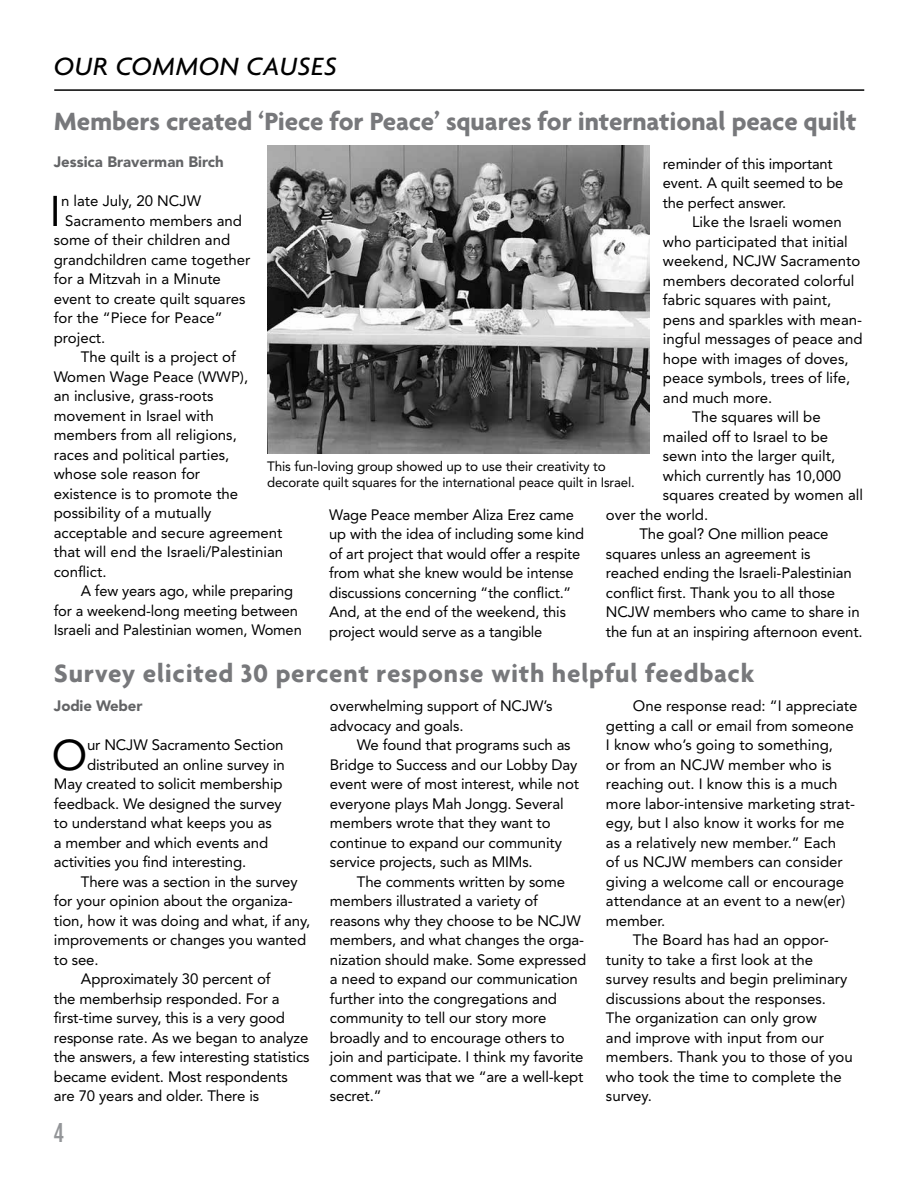
<style>
.page{position:relative;width:918px;height:1188px;background:#fff}
.page>*{position:absolute;margin:0;border:0;box-sizing:border-box;transform-origin:0 0}
.t1{font:42.6px "Avenir";color:#000}
.t2{font:700 27px "Agenda";color:#77787b}
.t3{font:700 27px "Agenda";letter-spacing:.025em;color:#77787b}
.t4{font:italic 500 27px "Agenda";letter-spacing:.02em;color:#000}
.t5{font:500 27px "Gotham Condensed";color:#939598}
.t6{font:15px/19.5px "Avenir";letter-spacing:-.01em;color:#000}
.t7{font:900 15px "Avenir";color:#636466}
.t8{font:13.5px/16.2px "Avenir";letter-spacing:-.01em;color:#000}
</style>
<div class="page">
<hr style="left:54px;top:89px;width:810px;height:2px;background:#000">
<img style="left:267px;top:145px;width:382px;height:309px">
<h2 class="t4" style="left:54px;top:49px;width:285px">OUR COMMON CAUSES</h2>
<h2 class="t2" style="left:54px;top:105px;width:804px">Members created ‘Piece for Peace’ squares for international peace quilt</h2>
<p class="t7" style="left:54px;top:153px;width:172px">Jessica Braverman Birch</p>
<h1 class="t1" style="left:50px;top:186px;width:13px">I</h1>
<p class="t6" style="left:61px;top:191px;width:142px">n late July, 20 NCJW</p>
<p class="t6" style="left:663px;top:154px;width:182px">reminder of this important event. A quilt seemed to be the perfect answer.</p>
<p class="t6" style="left:692px;top:212px;width:151px">Like the Israeli women</p>
<p class="t6" style="left:663px;top:232px;width:187px">who participated that initial</p>
<p class="t6" style="left:663px;top:251px;width:199px">weekend, NCJW Sacramento</p>
<p class="t6" style="left:663px;top:271px;width:193px">members decorated colorful</p>
<p class="t6" style="left:663px;top:290px;width:170px">fabric squares with paint,</p>
<p class="t6" style="left:663px;top:310px;width:201px">pens and sparkles with mean-</p>
<p class="t6" style="left:663px;top:329px;width:201px">ingful messages of peace and</p>
<p class="t6" style="left:663px;top:349px;width:187px">hope with images of doves,</p>
<p class="t6" style="left:663px;top:368px;width:189px">peace symbols, trees of life,</p>
<p class="t6" style="left:663px;top:388px;width:111px">and much more.</p>
<p class="t6" style="left:692px;top:407px;width:130px">The squares will be</p>
<p class="t6" style="left:663px;top:427px;width:167px">mailed off to Israel to be</p>
<p class="t6" style="left:663px;top:446px;width:174px">sewn into the larger quilt,</p>
<p class="t6" style="left:663px;top:466px;width:180px">which currently has 10,000</p>
<p class="t6" style="left:663px;top:485px;width:202px">squares created by women all</p>
<p class="t6" style="left:606px;top:505px;width:104px">over the world.</p>
<p class="t6" style="left:639px;top:524px;width:191px">The goal? One million peace</p>
<p class="t6" style="left:606px;top:544px;width:206px">squares unless an agreement is</p>
<p class="t6" style="left:606px;top:563px;width:247px">reached ending the Israeli-Palestinian</p>
<p class="t6" style="left:606px;top:583px;width:231px">conflict first. Thank you to all those</p>
<p class="t6" style="left:606px;top:602px;width:255px">NCJW members who came to share in</p>
<p class="t6" style="left:606px;top:622px;width:258px">the fun at an inspiring afternoon event.</p>
<p class="t6" style="left:65px;top:211px;width:178px">Sacramento members and</p>
<p class="t6" style="left:54px;top:230px;width:178px">some of their children and</p>
<p class="t6" style="left:54px;top:250px;width:198px">grandchildren came together</p>
<p class="t6" style="left:54px;top:269px;width:169px">for a Mitzvah in a Minute</p>
<p class="t6" style="left:54px;top:289px;width:193px">event to create quilt squares</p>
<p class="t6" style="left:54px;top:308px;width:171px">for the “Piece for Peace”</p>
<p class="t6" style="left:54px;top:328px;width:53px">project.</p>
<p class="t6" style="left:81px;top:347px;width:157px">The quilt is a project of</p>
<p class="t6" style="left:54px;top:367px;width:196px">Women Wage Peace (WWP),</p>
<p class="t6" style="left:54px;top:386px;width:161px">an inclusive, grass-roots</p>
<p class="t6" style="left:54px;top:406px;width:162px">movement in Israel with</p>
<p class="t6" style="left:54px;top:425px;width:185px">members from all religions,</p>
<p class="t6" style="left:54px;top:445px;width:177px">races and political parties,</p>
<p class="t6" style="left:54px;top:464px;width:148px">whose sole reason for</p>
<p class="t6" style="left:54px;top:484px;width:186px">existence is to promote the</p>
<p class="t6" style="left:54px;top:503px;width:159px">possibility of a mutually</p>
<p class="t6" style="left:54px;top:523px;width:230px">acceptable and secure agreement</p>
<p class="t6" style="left:54px;top:542px;width:231px">that will end the Israeli/Palestinian</p>
<p class="t6" style="left:54px;top:562px;width:54px">conflict.</p>
<p class="t6" style="left:81px;top:581px;width:214px">A few years ago, while preparing</p>
<p class="t6" style="left:54px;top:601px;width:246px">for a weekend-long meeting between</p>
<p class="t6" style="left:54px;top:620px;width:250px">Israeli and Palestinian women, Women</p>
<p class="t8" style="left:267px;top:459px;width:369px">This fun-loving group showed up to use their creativity to decorate quilt squares for the international peace quilt in Israel.</p>
<p class="t6" style="left:329px;top:505px;width:257px">Wage Peace member Aliza Erez came up with the idea of including some kind of art project that would offer a respite from what she knew would be intense discussions concerning “the conflict.” And, at the end of the weekend, this project would serve as a tangible</p>
<h2 class="t3" style="left:54px;top:657px;width:702px">Survey elicited 30 percent response with helpful feedback</h2>
<p class="t7" style="left:54px;top:697px;width:90px">Jodie Weber</p>
<h1 class="t1" style="left:52px;top:730px;width:37px">O</h1>
<p class="t6" style="left:87px;top:735px;width:198px">ur NCJW Sacramento Section</p>
<p class="t6" style="left:87px;top:755px;width:199px">distributed an online survey in</p>
<p class="t6" style="left:54px;top:774px;width:230px">May created to solicit membership</p>
<p class="t6" style="left:54px;top:794px;width:229px">feedback. We designed the survey</p>
<p class="t6" style="left:54px;top:813px;width:219px">to understand what keeps you as</p>
<p class="t6" style="left:54px;top:833px;width:216px">a member and which events and</p>
<p class="t6" style="left:54px;top:852px;width:194px">activities you find interesting.</p>
<p class="t6" style="left:81px;top:872px;width:218px">There was a section in the survey</p>
<p class="t6" style="left:54px;top:891px;width:240px">for your opinion about the organiza-</p>
<p class="t6" style="left:54px;top:911px;width:258px">tion, how it was doing and what, if any,</p>
<p class="t6" style="left:54px;top:930px;width:254px">improvements or changes you wanted</p>
<p class="t6" style="left:54px;top:950px;width:46px">to see.</p>
<p class="t6" style="left:81px;top:969px;width:191px">Approximately 30 percent of</p>
<p class="t6" style="left:54px;top:989px;width:227px">the memberhsip responded. For a</p>
<p class="t6" style="left:54px;top:1008px;width:233px">first-time survey, this is a very good</p>
<p class="t6" style="left:54px;top:1028px;width:256px">response rate. As we began to analyze</p>
<p class="t6" style="left:54px;top:1047px;width:257px">the answers, a few interesting statistics</p>
<p class="t6" style="left:54px;top:1067px;width:235px">became evident. Most respondents</p>
<p class="t6" style="left:54px;top:1086px;width:207px">are 70 years and older. There is</p>
<h2 class="t5" style="left:54px;top:1117px;width:12px">4</h2>
<p class="t6" style="left:330px;top:696px;width:224px">overwhelming support of NCJW’s advocacy and goals.</p>
<p class="t6" style="left:330px;top:735px;width:251px;text-indent:27px">We found that programs such as Bridge to Success and our Lobby Day event were of most interest, while not everyone plays Mah Jongg. Several members wrote that they want to continue to expand our community service projects, such as MIMs.</p>
<p class="t6" style="left:330px;top:872px;width:258px;text-indent:27px">The comments written by some members illustrated a variety of reasons why they choose to be NCJW members, and what changes the orga&shy;nization should make. Some expressed a need to expand our communication further into the congregations and community to tell our story more broadly and to encourage others to join and participate. I think my favorite comment was that we “are a well-kept secret.”</p>
<p class="t6" style="left:633px;top:696px;width:226px">One response read: “I appreciate</p>
<p class="t6" style="left:606px;top:716px;width:249px">getting a call or email from someone</p>
<p class="t6" style="left:606px;top:735px;width:229px">I know who’s going to something,</p>
<p class="t6" style="left:606px;top:755px;width:227px">or from an NCJW member who is</p>
<p class="t6" style="left:606px;top:774px;width:233px">reaching out. I know this is a much</p>
<p class="t6" style="left:606px;top:794px;width:251px">more labor-intensive marketing strat-</p>
<p class="t6" style="left:606px;top:813px;width:240px">egy, but I also know it works for me</p>
<p class="t6" style="left:606px;top:833px;width:232px">as a relatively new member.” Each</p>
<p class="t6" style="left:606px;top:852px;width:238px">of us NCJW members can consider</p>
<p class="t6" style="left:606px;top:872px;width:240px">giving a welcome call or encourage</p>
<p class="t6" style="left:606px;top:891px;width:241px">attendance at an event to a new(er)</p>
<p class="t6" style="left:606px;top:911px;width:61px">member.</p>
<p class="t6" style="left:633px;top:930px;width:197px">The Board has had an oppor-</p>
<p class="t6" style="left:606px;top:950px;width:209px">tunity to take a first look at the</p>
<p class="t6" style="left:606px;top:969px;width:243px">survey results and begin preliminary</p>
<p class="t6" style="left:606px;top:989px;width:222px">discussions about the responses.</p>
<p class="t6" style="left:606px;top:1008px;width:212px">The organization can only grow</p>
<p class="t6" style="left:606px;top:1028px;width:220px">and improve with input from our</p>
<p class="t6" style="left:606px;top:1047px;width:248px">members. Thank you to those of you</p>
<p class="t6" style="left:606px;top:1067px;width:237px">who took the time to complete the</p>
<p class="t6" style="left:606px;top:1086px;width:47px">survey.</p>
</div>
